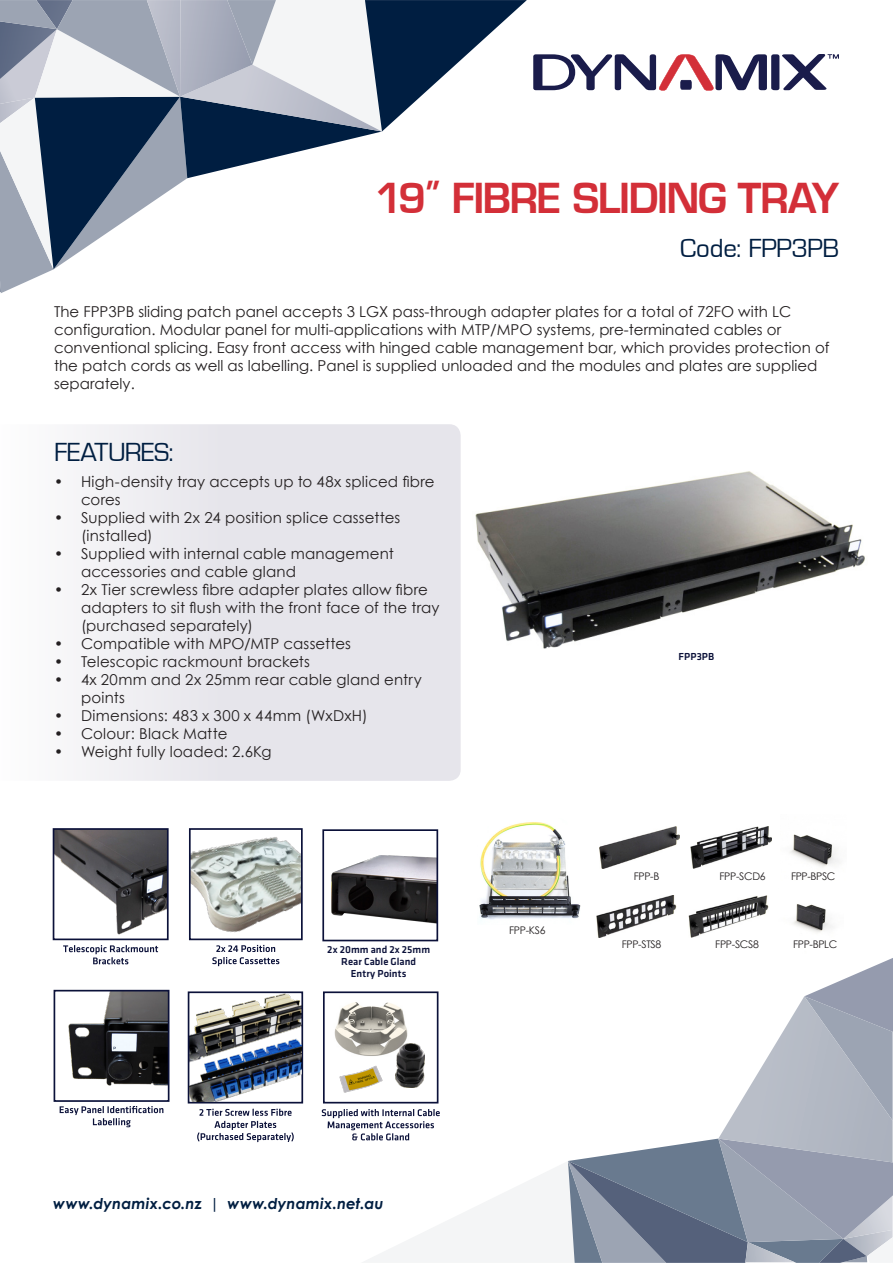
<style>
.page{position:relative;width:893px;height:1263px;background:#fff}
.page>*{position:absolute;margin:0;border:0;box-sizing:border-box;transform-origin:0 0}
.t1{font:700 45px "Eurostile";letter-spacing:-.035em;color:#d32f38}
.t2{font:27px "Eurostile";letter-spacing:-.02em;color:#001e41}
.Features_Paragraph{font:15px/18px "Century Gothic";color:#231f20}
.t3{font:italic 700 15px "Century Gothic";letter-spacing:.015em;color:#001e41}
.Features_Paragraph-2{font:15px "Century Gothic";letter-spacing:.02em;color:#231f20}
.Product_Tags{font:10.5px "Century Gothic";letter-spacing:-.03em;color:#231f20}
.t4{font:500 10.5px "Klavika";letter-spacing:.01em;color:#0b1139}
.s1{font-family:"Museo Sans 500";font-weight:400}
</style>
<div class="page">
<svg style="left:0;top:0;width:527px;height:293px"></svg>
<svg style="left:533px;top:54px;width:306px;height:37px"></svg>
<svg style="left:82px;top:424px;width:379px;height:357px;background:#e8e7ed"></svg>
<img style="left:790px;top:834px;width:49px;height:33px">
<img style="left:793px;top:904px;width:40px;height:29px">
<img style="left:479px;top:822px;width:101px;height:98px">
<img style="left:599px;top:827px;width:81px;height:42px">
<img style="left:691px;top:827px;width:80px;height:42px">
<img style="left:688px;top:895px;width:81px;height:43px">
<img style="left:597px;top:896px;width:80px;height:42px">
<img style="left:475px;top:471px;width:390px;height:178px">
<svg style="left:197px;top:1109px;width:97px;height:33px"></svg>
<img style="left:191px;top:994px;width:109px;height:44px">
<div style="left:188px;top:991px;width:115px;height:112px;border:2px solid #0b1139"></div>
<svg style="left:63px;top:945px;width:95px;height:19px"></svg>
<img style="left:56px;top:831px;width:110px;height:104px">
<div style="left:53px;top:828px;width:116px;height:112px;border:2px solid #0b1139"></div>
<svg style="left:212px;top:945px;width:67px;height:21px"></svg>
<svg style="left:60px;top:1106px;width:103px;height:21px"></svg>
<img style="left:69px;top:993px;width:97px;height:93px">
<div style="left:54px;top:990px;width:115px;height:112px;border:2px solid #0b1139"></div>
<img style="left:331px;top:855px;width:104px;height:69px">
<div style="left:322px;top:829px;width:116px;height:112px;border:2px solid #0b1139"></div>
<img style="left:192px;top:837px;width:108px;height:96px">
<div style="left:189px;top:828px;width:114px;height:112px;border:2px solid #0b1139"></div>
<img style="left:189px;top:1038px;width:113px;height:64px">
<svg style="left:322px;top:958px;width:571px;height:305px"></svg>
<img style="left:331px;top:1001px;width:81px;height:57px">
<div style="left:323px;top:991px;width:115px;height:112px;border:2px solid #0b1139"></div>
<img style="left:396px;top:1044px;width:28px;height:43px">
<img style="left:340px;top:1066px;width:42px;height:27px">
<p class="t1" style="left:375px;top:180px;width:465px">19<span class="s1">”</span> FIBRE SLIDING TRAY</p>
<p class="t2" style="left:680px;top:234px;width:160px">Code: FPP3PB</p>
<p class="Features_Paragraph" style="left:54px;top:302px;width:777px">The FPP3PB sliding patch panel accepts 3 LGX pass-through adapter plates for a total of 72FO with LC configuration. Modular panel for multi-applications with MTP/MPO systems, pre-terminated cables or conventional splicing. Easy front access with hinged cable management bar, which provides protection of the patch cords as well as labelling. Panel is supplied unloaded and the modules and plates are supplied separately.</p>
<p class="t2" style="left:54px;top:437px;width:121px">FEATURES:</p>
<p class="Features_Paragraph" style="left:81px;top:473px;width:355px;text-indent:-27px">• High-density tray accepts up to 48x spliced fibre cores</p>
<p class="Features_Paragraph" style="left:81px;top:509px;width:321px;text-indent:-27px">• Supplied with 2x 24 position splice cassettes (installed)</p>
<p class="Features_Paragraph" style="left:81px;top:545px;width:314px;text-indent:-27px">• Supplied with internal cable management accessories and cable gland</p>
<p class="Features_Paragraph" style="left:81px;top:581px;width:360px;text-indent:-27px">• 2x Tier screwless fibre adapter plates allow fibre adapters to sit flush with the front face of the tray (purchased separately)</p>
<p class="Features_Paragraph" style="left:54px;top:635px;width:299px">• Compatible with MPO/MTP cassettes</p>
<p class="Features_Paragraph" style="left:54px;top:653px;width:258px">• Telescopic rackmount brackets</p>
<p class="Features_Paragraph" style="left:81px;top:671px;width:342px;text-indent:-27px">• 4x 20mm and 2x 25mm rear cable gland entry points</p>
<p class="Features_Paragraph-2" style="left:54px;top:705px;width:315px">• Dimensions: 483 x 300 x 44mm (WxDxH)</p>
<p class="Features_Paragraph" style="left:54px;top:725px;width:175px">• Colour: Black Matte</p>
<p class="Features_Paragraph" style="left:54px;top:743px;width:219px">• Weight fully loaded: 2.6Kg</p>
<p class="t4" style="left:327px;top:944px;width:105px">2x 20mm and 2x 25mm</p>
<p class="t4" style="left:341px;top:956px;width:76px">Rear Cable Gland</p>
<p class="t4" style="left:351px;top:968px;width:57px">Entry Points</p>
<p class="Product_Tags" style="left:509px;top:923px;width:38px">FPP-KS6</p>
<p class="t4" style="left:678px;top:651px;width:37px">FPP3PB</p>
<p class="Product_Tags" style="left:634px;top:869px;width:27px">FPP-B</p>
<p class="Product_Tags" style="left:719px;top:869px;width:48px">FPP-SCD6</p>
<p class="Product_Tags" style="left:791px;top:869px;width:46px">FPP-BPSC</p>
<p class="Product_Tags" style="left:622px;top:936px;width:41px">FPP-STS8</p>
<p class="Product_Tags" style="left:715px;top:936px;width:45px">FPP-SCS8</p>
<p class="Product_Tags" style="left:793px;top:936px;width:46px">FPP-BPLC</p>
<p class="t3" style="left:53px;top:1192px;width:332px">www.dynamix.co.nz | www.dynamix.net.au</p>
</div>
